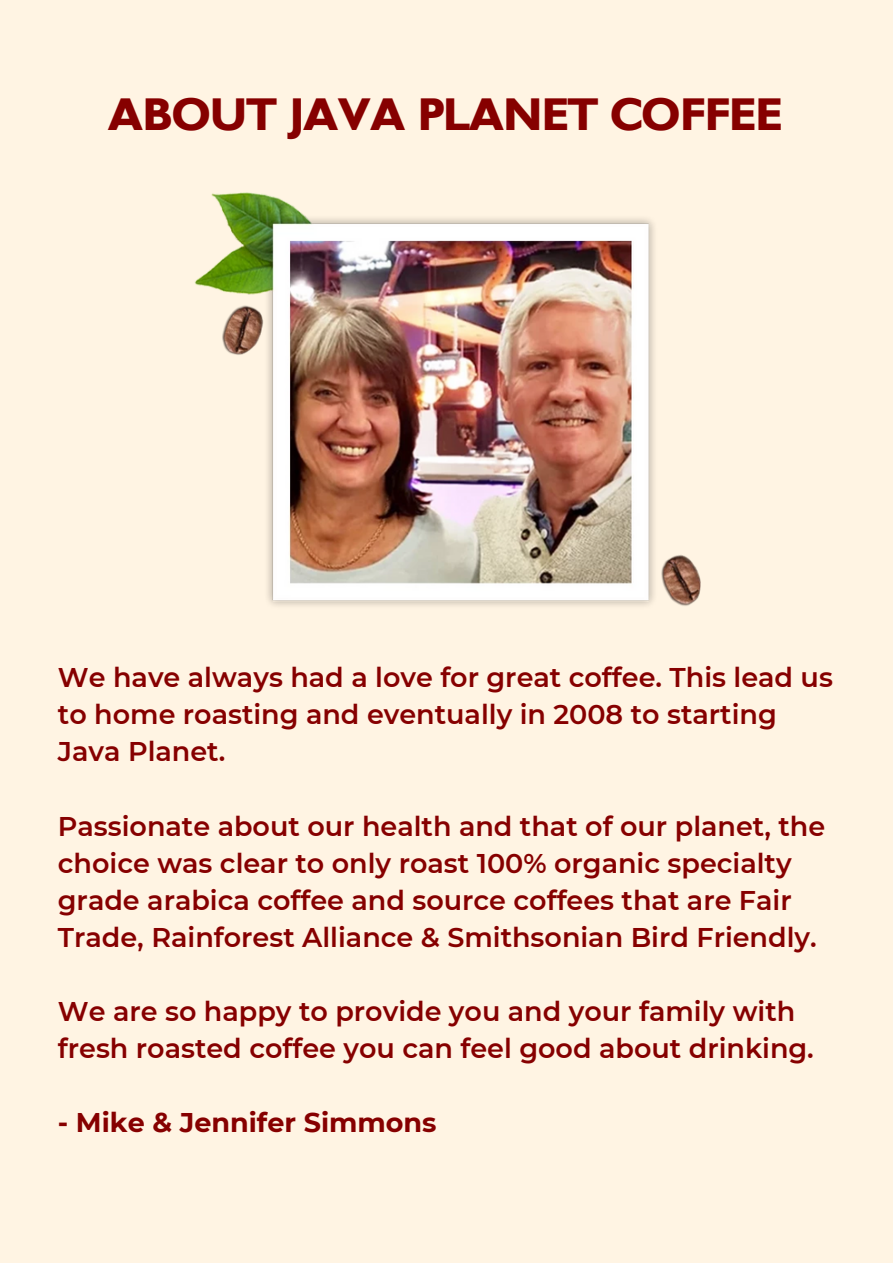
<style>
.page{position:relative;width:893px;height:1264px;background:#fff}
.page>*{position:absolute;margin:0;border:0;box-sizing:border-box;transform-origin:0 0}
.t1{font:700 45px "Gibson";color:#860000}
.t2{font:600 27px/37px "Montserrat";color:#860000}
.t3{font:700 27px "Montserrat";color:#860000}
</style>
<div class="page">
<div style="left:0;top:0;width:892px;height:1262px;background:#fff4e3"></div>
<img style="left:194px;top:192px;width:507px;height:414px">
<h1 class="t1" style="left:110px;top:88px;width:674px">ABOUT JAVA PLANET COFFEE</h1>
<p class="t2" style="left:58px;top:659px;width:776px">We have always had a love for great coffee. This lead us to home roasting and eventually in 2008 to starting<br>Java Planet.</p>
<p class="t2" style="left:58px;top:807px;width:768px">Passionate about our health and that of our planet, the choice was clear to only roast 100% organic specialty grade arabica coffee and source coffees that are Fair Trade, Rainforest Alliance &amp; Smithsonian Bird Friendly.</p>
<p class="t2" style="left:58px;top:992px;width:757px">We are so happy to provide you and your family with fresh roasted coffee you can feel good about drinking.</p>
<p class="t3" style="left:58px;top:1106px;width:380px">- Mike &amp; Jennifer Simmons</p>
</div>
